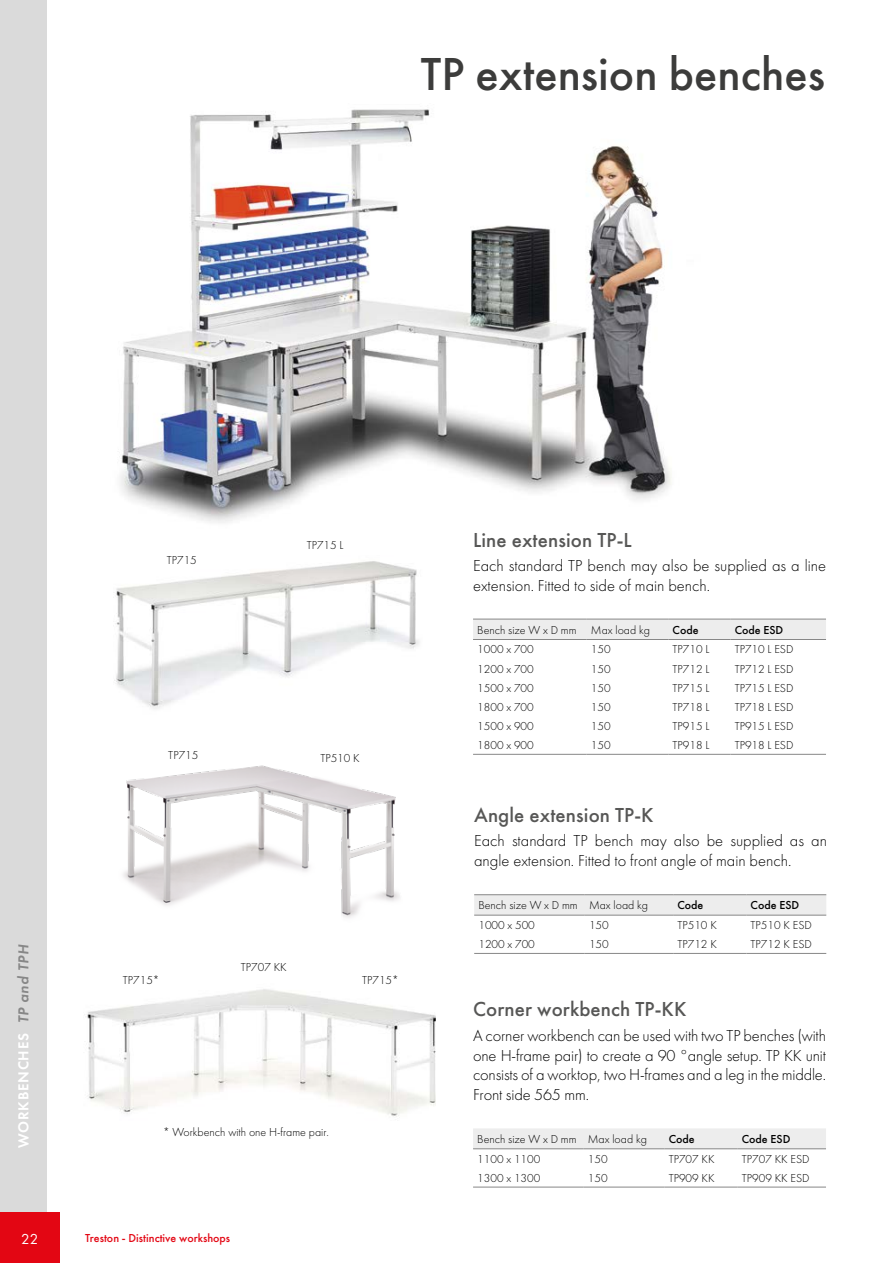
<style>
.page{position:relative;width:893px;height:1263px;background:#fff}
.page>*{position:absolute;margin:0;border:0;box-sizing:border-box;transform-origin:0 0}
.t1{font:500 48px "Futura";color:#3c3c3b}
.t2{font:500 21px "Futura";letter-spacing:.005em;color:#575756}
.t3{font:300 16.5px/19.8px "Futura";color:#000}
.t4{font:15px "Futura Demi";letter-spacing:.05em;color:#fff}
.t5{font:15px "Futura";color:#fff}
.t6{font:300 12px "Futura";color:#000}
.t7{font:500 12px "Futura";color:#000}
.t8{font:500 12px "Futura";color:#e30613}
.s1{font-style:italic;color:#878787}
.s2{font-family:"Futura Demi";font-size:18px}
</style>
<div class="page">
<img style="left:120px;top:109px;width:552px;height:414px">
<img style="left:114px;top:561px;width:305px;height:148px">
<img style="left:123px;top:765px;width:277px;height:153px">
<img style="left:87px;top:989px;width:349px;height:128px">
<div style="left:0;top:0;width:47px;height:1263px;background:#dadada"></div>
<div style="left:0;top:1212px;width:60px;height:51px;background:#e30613"></div>
<div style="left:473px;top:620px;width:353px;height:19px;background:#ededed"></div>
<hr style="left:473px;top:754px;width:114px;height:1px;background:#878787">
<hr style="left:587px;top:754px;width:81px;height:1px;background:#878787">
<hr style="left:668px;top:754px;width:62px;height:1px;background:#878787">
<hr style="left:730px;top:754px;width:96px;height:1px;background:#878787">
<hr style="left:473px;top:619px;width:114px;height:1px;background:#878787">
<hr style="left:587px;top:619px;width:81px;height:1px;background:#878787">
<hr style="left:668px;top:619px;width:62px;height:1px;background:#878787">
<hr style="left:730px;top:619px;width:96px;height:1px;background:#878787">
<hr style="left:473px;top:639px;width:114px;height:1px;background:#878787">
<hr style="left:587px;top:639px;width:81px;height:1px;background:#878787">
<hr style="left:668px;top:639px;width:62px;height:1px;background:#878787">
<hr style="left:730px;top:639px;width:96px;height:1px;background:#878787">
<svg style="left:474px;top:895px;width:352px;height:20px"></svg>
<hr style="left:474px;top:953px;width:111px;height:1px;background:#878787">
<hr style="left:585px;top:953px;width:88px;height:1px;background:#878787">
<hr style="left:673px;top:953px;width:73px;height:1px;background:#878787">
<hr style="left:746px;top:953px;width:80px;height:1px;background:#878787">
<hr style="left:474px;top:894px;width:111px;height:1px;background:#878787">
<hr style="left:585px;top:894px;width:88px;height:1px;background:#878787">
<hr style="left:673px;top:894px;width:73px;height:1px;background:#878787">
<hr style="left:746px;top:894px;width:80px;height:1px;background:#878787">
<hr style="left:474px;top:915px;width:111px;height:1px;background:#878787">
<hr style="left:585px;top:915px;width:88px;height:1px;background:#878787">
<hr style="left:673px;top:915px;width:73px;height:1px;background:#878787">
<hr style="left:746px;top:915px;width:80px;height:1px;background:#878787">
<div style="left:473px;top:1128px;width:353px;height:20px;background:#ededed"></div>
<hr style="left:473px;top:1148px;width:111px;height:1px;background:#878787">
<hr style="left:584px;top:1148px;width:80px;height:1px;background:#878787">
<hr style="left:664px;top:1148px;width:74px;height:1px;background:#878787">
<hr style="left:738px;top:1148px;width:88px;height:1px;background:#878787">
<hr style="left:473px;top:1187px;width:111px;height:1px;background:#878787">
<hr style="left:584px;top:1187px;width:80px;height:1px;background:#878787">
<hr style="left:664px;top:1187px;width:74px;height:1px;background:#878787">
<hr style="left:738px;top:1187px;width:88px;height:1px;background:#878787">
<h1 class="t1" style="left:421px;top:45px;width:406px">TP extension benches</h1>
<p class="t6" style="left:167px;top:554px;width:32px">TP715</p>
<p class="t6" style="left:307px;top:538px;width:38px">TP715 L</p>
<p class="t4" style="left:14px;top:1148px;width:205px;rotate:-90deg">WORKBENCHES <span class="s1">TP and TPH</span></p>
<p class="t6" style="left:168px;top:748px;width:32px">TP715</p>
<p class="t6" style="left:320px;top:751px;width:41px">TP510 K</p>
<p class="t6" style="left:241px;top:960px;width:47px">TP707 KK</p>
<p class="t6" style="left:123px;top:973px;width:38px">TP715*</p>
<p class="t6" style="left:362px;top:973px;width:38px">TP715*</p>
<p class="t6" style="left:163px;top:1125px;width:167px">* Workbench with one H-frame pair.</p>
<p class="t5" style="left:21px;top:1230px;width:40px">22<span class="s2">22</span></p>
<p class="t8" style="left:85px;top:1231px;width:147px">Treston - Distinctive workshops</p>
<h2 class="t2" style="left:473px;top:527px;width:160px">Line extension TP-L</h2>
<h3 class="t3" style="left:473px;top:556px;width:354px">Each standard TP bench may also be supplied as a line extension. Fitted to side of main bench.</h3>
<p class="t6" style="left:477px;top:623px;width:174px">Bench size W x D mm Max load kg</p>
<p class="t7" style="left:673px;top:622px;width:27px">Code</p>
<p class="t7" style="left:735px;top:622px;width:50px">Code ESD</p>
<p class="t6" style="left:477px;top:643px;width:58px">1000 x 700</p>
<p class="t6" style="left:591px;top:643px;width:21px">150</p>
<p class="t6" style="left:673px;top:643px;width:38px">TP710 L</p>
<p class="t6" style="left:735px;top:643px;width:60px">TP710 L ESD</p>
<p class="t6" style="left:477px;top:662px;width:58px">1200 x 700</p>
<p class="t6" style="left:591px;top:662px;width:21px">150</p>
<p class="t6" style="left:673px;top:662px;width:38px">TP712 L</p>
<p class="t6" style="left:735px;top:662px;width:60px">TP712 L ESD</p>
<p class="t6" style="left:477px;top:681px;width:58px">1500 x 700</p>
<p class="t6" style="left:591px;top:681px;width:21px">150</p>
<p class="t6" style="left:673px;top:681px;width:38px">TP715 L</p>
<p class="t6" style="left:735px;top:681px;width:60px">TP715 L ESD</p>
<p class="t6" style="left:477px;top:700px;width:58px">1800 x 700</p>
<p class="t6" style="left:591px;top:700px;width:21px">150</p>
<p class="t6" style="left:673px;top:700px;width:38px">TP718 L</p>
<p class="t6" style="left:735px;top:700px;width:60px">TP718 L ESD</p>
<p class="t6" style="left:477px;top:719px;width:58px">1500 x 900</p>
<p class="t6" style="left:591px;top:719px;width:21px">150</p>
<p class="t6" style="left:673px;top:719px;width:38px">TP915 L</p>
<p class="t6" style="left:735px;top:719px;width:60px">TP915 L ESD</p>
<p class="t6" style="left:477px;top:738px;width:58px">1800 x 900</p>
<p class="t6" style="left:591px;top:738px;width:21px">150</p>
<p class="t6" style="left:673px;top:738px;width:38px">TP918 L</p>
<p class="t6" style="left:735px;top:738px;width:60px">TP918 L ESD</p>
<h2 class="t2" style="left:474px;top:802px;width:181px">Angle extension TP-K</h2>
<h3 class="t3" style="left:474px;top:831px;width:354px">Each standard TP bench may also be supplied as an angle extension. Fitted to front angle of main bench.</h3>
<p class="t6" style="left:478px;top:898px;width:171px">Bench size W x D mm Max load kg</p>
<p class="t7" style="left:677px;top:898px;width:27px">Code</p>
<p class="t7" style="left:751px;top:898px;width:50px">Code ESD</p>
<p class="t6" style="left:478px;top:918px;width:58px">1000 x 500</p>
<p class="t6" style="left:589px;top:918px;width:21px">150</p>
<p class="t6" style="left:677px;top:918px;width:41px">TP510 K</p>
<p class="t6" style="left:751px;top:918px;width:63px">TP510 K ESD</p>
<p class="t6" style="left:478px;top:937px;width:58px">1200 x 700</p>
<p class="t6" style="left:589px;top:937px;width:21px">150</p>
<p class="t6" style="left:677px;top:937px;width:41px">TP712 K</p>
<p class="t6" style="left:751px;top:937px;width:63px">TP712 K ESD</p>
<h2 class="t2" style="left:473px;top:997px;width:215px">Corner workbench TP-KK</h2>
<h3 class="t3" style="left:473px;top:1025px;width:354px;text-align:justify">A corner workbench can be used with two TP benches (with one H-frame pair) to create a 90 °angle setup. TP KK unit consists of a worktop, two H-frames and a leg in the middle.<br>Front side 565 mm.</h3>
<p class="t6" style="left:477px;top:1132px;width:171px">Bench size W x D mm Max load kg</p>
<p class="t7" style="left:669px;top:1132px;width:27px">Code</p>
<p class="t7" style="left:742px;top:1132px;width:50px">Code ESD</p>
<p class="t6" style="left:477px;top:1152px;width:64px">1100 x 1100</p>
<p class="t6" style="left:588px;top:1152px;width:21px">150</p>
<p class="t6" style="left:669px;top:1152px;width:47px">TP707 KK</p>
<p class="t6" style="left:742px;top:1152px;width:69px">TP707 KK ESD</p>
<p class="t6" style="left:477px;top:1171px;width:64px">1300 x 1300</p>
<p class="t6" style="left:588px;top:1171px;width:21px">150</p>
<p class="t6" style="left:669px;top:1171px;width:47px">TP909 KK</p>
<p class="t6" style="left:742px;top:1171px;width:69px">TP909 KK ESD</p>
</div>
